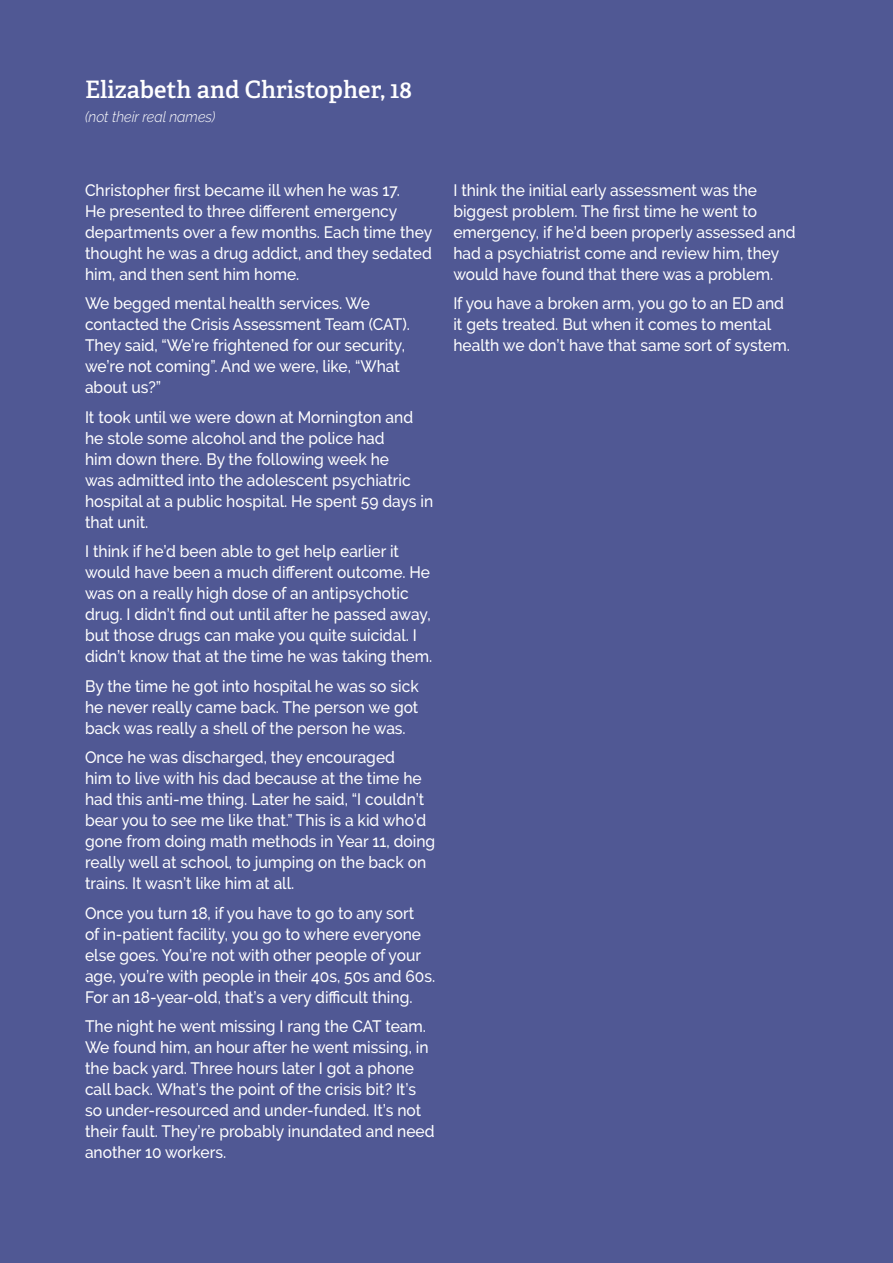
<style>
.page{position:relative;width:893px;height:1263px;background:#505894}
.page>*{position:absolute;margin:0;border:0;box-sizing:border-box;transform-origin:0 0}
.t1{font:600 24px "Adelle";color:#fff}
.t2{font:500 16.5px/21px "Raleway";color:#fff;scale:.94 1}
.t3{font:italic 300 15px "Raleway";color:#fff;scale:.94 1}
</style>
<div class="page">
<h1 class="t1" style="left:85px;top:74px;width:328px">Elizabeth and Christopher, 18</h1>
<p class="t3" style="left:85px;top:108px;width:140px">(not their real names)</p>
<p class="t2" style="left:85px;top:179px;width:371px">Christopher first became ill when he was 17.<br>He presented to three different emergency departments over a few months. Each time they thought he was a drug addict, and they sedated him, and then sent him home.</p>
<p class="t2" style="left:85px;top:293px;width:347px">We begged mental health services. We contacted the Crisis Assessment Team (CAT).<br>They said, “We’re frightened for our security, we’re not coming”. And we were, like, “What about us?”</p>
<p class="t2" style="left:85px;top:406px;width:372px">It took until we were down at Mornington and he stole some alcohol and the police had<br>him down there. By the following week he<br>was admitted into the adolescent psychiatric hospital at a public hospital. He spent 59 days in that unit.</p>
<p class="t2" style="left:85px;top:541px;width:371px">I think if he’d been able to get help earlier it would have been a much different outcome. He was on a really high dose of an antipsychotic drug. I didn’t find out until after he passed away, but those drugs can make you quite suicidal. I didn’t know that at the time he was taking them.</p>
<p class="t2" style="left:85px;top:675px;width:357px;text-align:justify">By the time he got into hospital he was so sick he never really came back. The person we got back was really a shell of the person he was.</p>
<p class="t2" style="left:85px;top:747px;width:374px">Once he was discharged, they encouraged<br>him to live with his dad because at the time he had this anti-me thing. Later he said, “I couldn’t bear you to see me like that.” This is a kid who’d gone from doing math methods in Year 11, doing really well at school, to jumping on the back on trains. It wasn’t like him at all.</p>
<p class="t2" style="left:85px;top:902px;width:374px">Once you turn 18, if you have to go to any sort<br>of in-patient facility, you go to where everyone else goes. You’re not with other people of your age, you’re with people in their 40s, 50s and 60s.<br>For an 18-year-old, that’s a very difficult thing.</p>
<p class="t2" style="left:85px;top:1016px;width:373px">The night he went missing I rang the CAT team.<br>We found him, an hour after he went missing, in the back yard. Three hours later I got a phone call back. What’s the point of the crisis bit? It’s so under-resourced and under-funded. It’s not their fault. They’re probably inundated and need another 10 workers.</p>
<p class="t2" style="left:453px;top:179px;width:366px">I think the initial early assessment was the biggest problem. The first time he went to emergency, if he’d been properly assessed and had a psychiatrist come and review him, they would have found that there was a problem.</p>
<p class="t2" style="left:453px;top:293px;width:360px">If you have a broken arm, you go to an ED and it gets treated. But when it comes to mental health we don’t have that same sort of system.</p>
</div>
